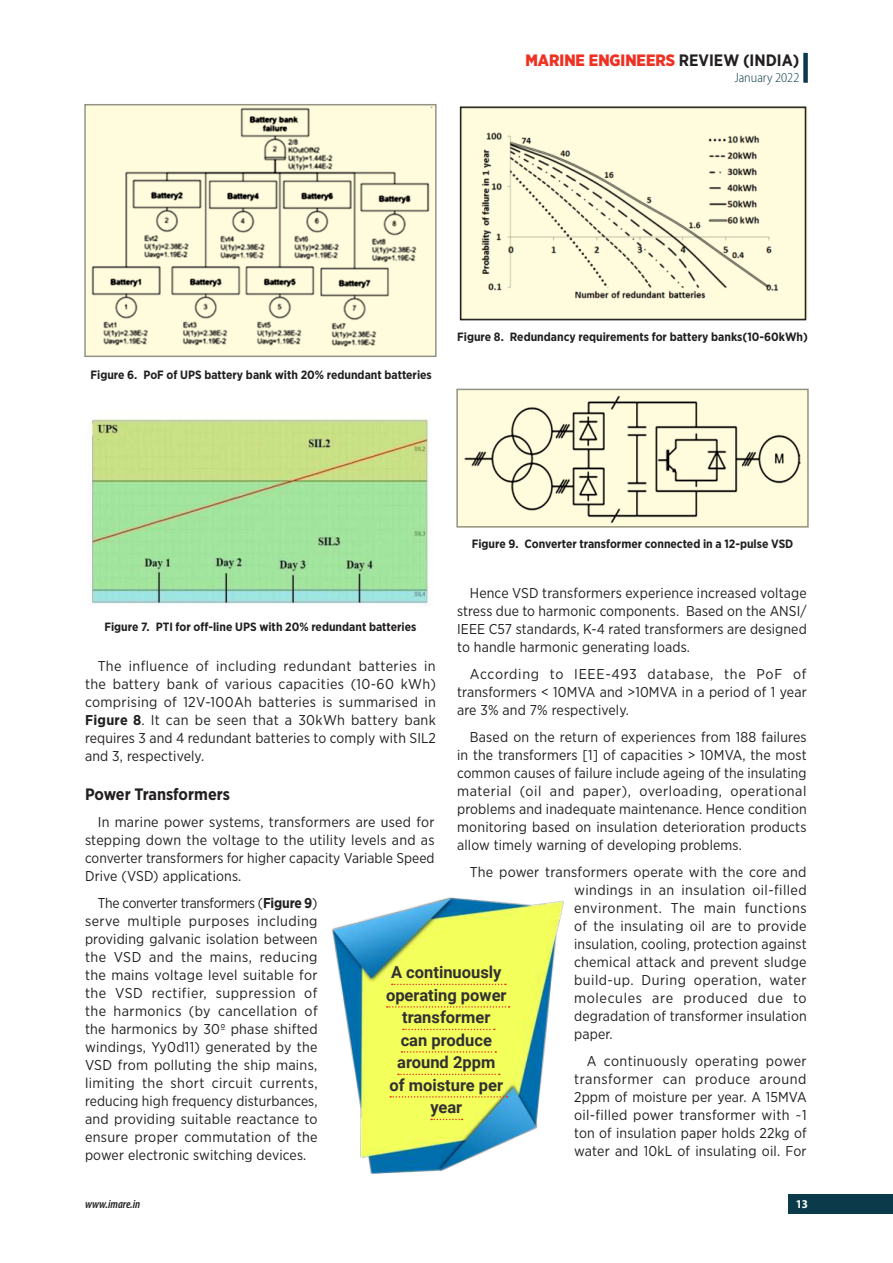
<style>
.page{position:relative;width:893px;height:1263px;background:#fff}
.page>*{position:absolute;margin:0;border:0;box-sizing:border-box;transform-origin:0 0}
.t1{font:700 16.5px/22.5px "Roboto";color:#323032;text-align:center}
.t2{font:900 16.5px "Gotham Narrow";color:#ee3123}
.t3{font:700 16.5px "Gotham Narrow";color:#221f1f}
.t4{font:14.25px/18px "Gotham Narrow";letter-spacing:.01em;color:#221f1f;text-align:justify}
.t5{font:300 semi-condensed 13.5px "Myriad Pro";color:#0b3b4a}
.t6{font:700 12px "Gotham Narrow";color:#221f1f}
.t7{font:italic 600 condensed 12px "Myriad Pro";color:#221f1f}
.t8{font:700 semi-condensed 12px "Myriad Pro";color:#fff}
.s1{font-weight:700;color:#221f1f}
.s2{font-weight:700}
</style>
<div class="page">
<div style="left:788px;top:1194px;width:105px;height:19px;background:#0b3b4a"></div>
<div style="left:803px;top:53px;width:5px;height:30px;background:#0b3b4a"></div>
<img style="left:87px;top:107px;width:347px;height:247px">
<div style="left:84px;top:104px;width:353px;height:253px;border:2px solid #939597"></div>
<img style="left:87px;top:419px;width:343px;height:187px">
<img style="left:459px;top:106px;width:349px;height:215px">
<img style="left:459px;top:392px;width:347px;height:133px">
<div style="left:456px;top:389px;width:353px;height:139px;border:2px solid #939597"></div>
<img style="left:332px;top:897px;width:231px;height:277px">
<svg style="left:392px;top:984px;width:114px;height:1px"></svg>
<svg style="left:387px;top:1006px;width:123px;height:2px"></svg>
<svg style="left:403px;top:1029px;width:92px;height:1px"></svg>
<svg style="left:401px;top:1051px;width:95px;height:2px"></svg>
<svg style="left:398px;top:1074px;width:102px;height:1px"></svg>
<svg style="left:390px;top:1096px;width:118px;height:2px"></svg>
<svg style="left:431px;top:1119px;width:32px;height:1px"></svg>
<p class="t2" style="left:525px;top:53px;width:275px">MARINE ENGINEERS <span class="s1">REVIEW (INDIA)</span></p>
<p class="t5" style="left:734px;top:73px;width:66px">January 2022</p>
<p class="t6" style="left:90px;top:369px;width:343px">Figure 6. PoF of UPS battery bank with 20% redundant batteries</p>
<p class="t6" style="left:457px;top:331px;width:352px">Figure 8. Redundancy requirements for battery banks(10-60kWh)</p>
<p class="t6" style="left:472px;top:538px;width:323px">Figure 9. Converter transformer connected in a 12-pulse VSD</p>
<p class="t4" style="left:457px;top:585px;width:351px;text-indent:13px">Hence VSD transformers experience increased voltage stress due to harmonic components. Based on the ANSI/ IEEE C57 standards, K-4 rated transformers are designed to handle harmonic generating loads.</p>
<p class="t4" style="left:457px;top:666px;width:351px;text-indent:13px">According to IEEE-493 database, the PoF of transformers &lt; 10MVA and &gt;10MVA in a period of 1 year are 3% and 7% respectively.</p>
<p class="t4" style="left:457px;top:729px;width:351px;text-indent:13px">Based on the return of experiences from 188 failures in the transformers [1] of capacities &gt; 10MVA, the most common causes of failure include ageing of the insulating material (oil and paper), overloading, operational problems and inadequate maintenance. Hence condition monitoring based on insulation deterioration products allow timely warning of developing problems.</p>
<p class="t4" style="left:574px;top:864px;width:234px;text-indent:-104px">The power transformers operate with the core and windings in an insulation oil-filled environment. The main functions of the insulating oil are to provide insulation, cooling, protection against chemical attack and prevent sludge build-up. During operation, water molecules are produced due to degradation of transformer insulation paper.</p>
<p class="t4" style="left:574px;top:1053px;width:234px;text-indent:13px">A continuously operating power transformer can produce around 2ppm of moisture per year. A 15MVA oil-filled power transformer with ~1 ton of insulation paper holds 22kg of water and 10kL of insulating oil. For</p>
<p class="t6" style="left:104px;top:621px;width:313px">Figure 7. PTI for off-line UPS with 20% redundant batteries</p>
<p class="t4" style="left:85px;top:658px;width:352px;text-indent:13px">The influence of including redundant batteries in the battery bank of various capacities (10-60 kWh) comprising of 12V-100Ah batteries is summarised in <span class="s2">Figure 8</span>. It can be seen that a 30kWh battery bank requires 3 and 4 redundant batteries to comply with SIL2 and 3, respectively.</p>
<p class="t3" style="left:85px;top:787px;width:147px">Power Transformers</p>
<p class="t4" style="left:85px;top:814px;width:351px;text-indent:13px">In marine power systems, transformers are used for stepping down the voltage to the utility levels and as converter transformers for higher capacity Variable Speed Drive (VSD) applications.</p>
<p class="t4" style="left:85px;top:895px;width:234px;text-indent:13px">The converter transformers (<span class="s2">Figure 9</span>) serve multiple purposes including providing galvanic isolation between the VSD and the mains, reducing the mains voltage level suitable for the VSD rectifier, suppression of the harmonics (by cancellation of the harmonics by 30º phase shifted windings, Yy0d11) generated by the VSD from polluting the ship mains, limiting the short circuit currents, reducing high frequency disturbances, and providing suitable reactance to ensure proper commutation of the power electronic switching devices.</p>
<p class="t1" style="left:386px;top:963px;width:122px">A continuously operating power transformer<br>can produce around 2ppm<br>of moisture per year</p>
<p class="t7" style="left:85px;top:1197px;width:57px">www.imare.in</p>
<p class="t8" style="left:796px;top:1197px;width:14px">13</p>
</div>
